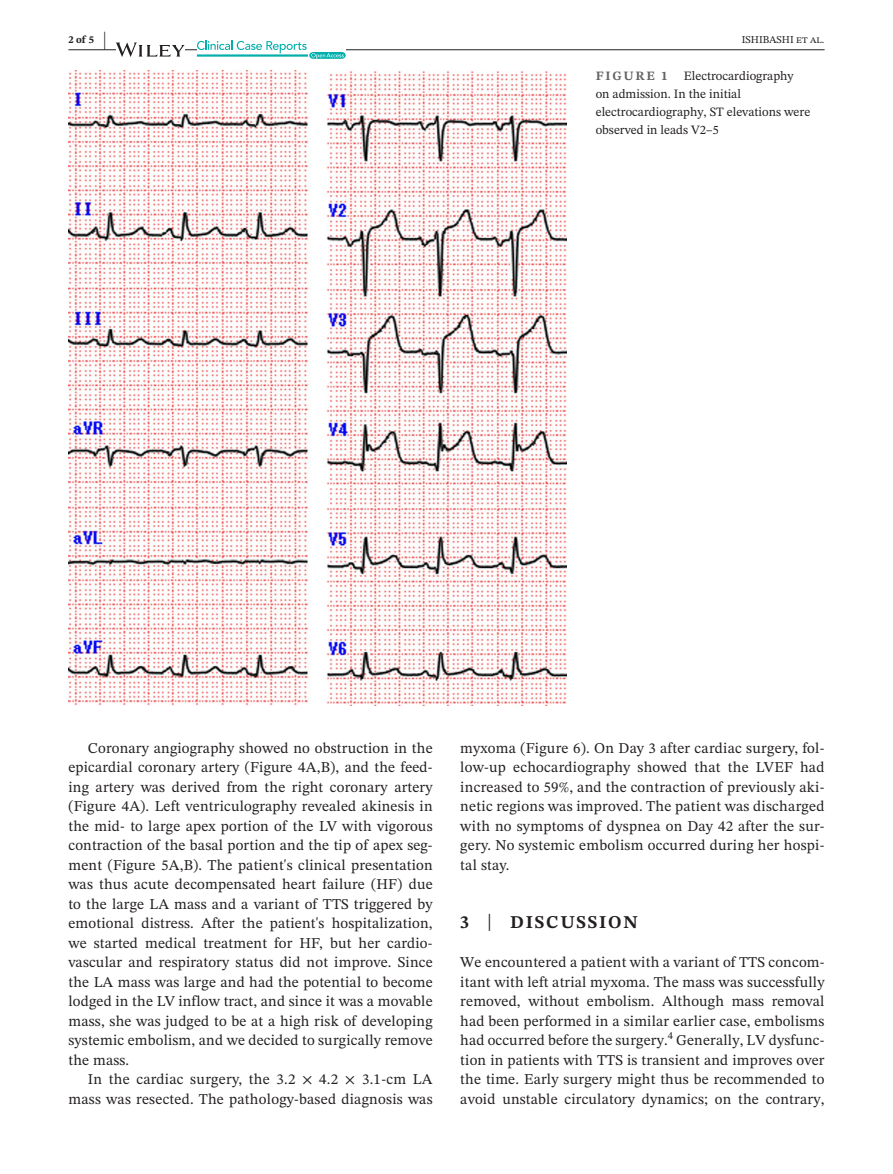
<style>
.page{position:relative;width:893px;height:1174px;background:#fff}
.page>*{position:absolute;margin:0;border:0;box-sizing:border-box;transform-origin:0 0}
.t1{font:700 18px "STIX Two Text";letter-spacing:.1em;color:#231f20}
.t2{font:15px/19.5px "STIX Two Text";letter-spacing:.01em;color:#231f20;text-align:justify}
.t3{font:12.75px/18px "STIX Two Text";color:#231f20}
.t4{font:700 12.75px "STIX Two Text";letter-spacing:.14em;color:#636366}
.t5{font:10.5px "STIX Two Text";color:#231f20}
.t6{font:700 10.5px "STIX Two Text";color:#231f20}
.s1{font-size:21px}
.s2{font-weight:400;font-size:23.7px}
</style>
<div class="page">
<hr style="left:68px;top:49px;width:756px;height:1px;background:#231f20">
<svg style="left:116px;top:43px;width:69px;height:14px"></svg>
<svg style="left:197px;top:41px;width:149px;height:18px"></svg>
<img style="left:68px;top:70px;width:498px;height:635px">
<p class="t6" style="left:68px;top:32px;width:39px">2 of 5 <span class="s1">|</span></p>
<p class="t5" style="left:742px;top:32px;width:84px">ISHIBASHI et al.</p>
<p class="t3" style="left:596px;top:66px;width:216px;text-indent:88px">Electrocardiography on admission. In the initial electrocardiography, ST elevations were observed in leads V2–5</p>
<p class="t4" style="left:596px;top:66px;width:73px">FIGURE 1</p>
<p class="t2" style="left:68px;top:738px;width:366px;text-indent:20px">Coronary angiography showed no obstruction in the epicardial coronary artery (Figure 4A,B), and the feed&shy;ing artery was derived from the right coronary artery (Figure 4A). Left ventriculography revealed akinesis in the mid- to large apex portion of the LV with vigorous contraction of the basal portion and the tip of apex seg&shy;ment (Figure 5A,B). The patient's clinical presentation was thus acute decompensated heart failure (HF) due to the large LA mass and a variant of TTS triggered by emotional distress. After the patient's hospitalization, we started medical treatment for HF, but her cardio&shy;vascular and respiratory status did not improve. Since the LA mass was large and had the potential to become lodged in the LV inflow tract, and since it was a movable mass, she was judged to be at a high risk of developing systemic embolism, and we decided to surgically remove the mass.</p>
<p class="t2" style="left:68px;top:1069px;width:366px;text-align:right">In the cardiac surgery, the 3.2 × 4.2 × 3.1-cm LA mass was resected. The pathology-based diagnosis was</p>
<p class="t2" style="left:460px;top:738px;width:366px">myxoma (Figure 6). On Day 3 after cardiac surgery, fol&shy;low-up echocardiography showed that the LVEF had increased to 59%, and the contraction of previously aki&shy;netic regions was improved. The patient was discharged with no symptoms of dyspnea on Day 42 after the sur&shy;gery. No systemic embolism occurred during her hospi&shy;tal stay.</p>
<p class="t1" style="left:460px;top:909px;width:179px">3 <span class="s2">|</span> DISCUSSION</p>
<p class="t2" style="left:460px;top:952px;width:366px">We encountered a patient with a variant of TTS concom&shy;itant with left atrial myxoma. The mass was successfully removed, without embolism. Although mass removal had been performed in a similar earlier case, embolisms had occurred before the surgery.</p>
<p class="t5" style="left:668px;top:1027px;width:7px">4</p>
<p class="t2" style="left:460px;top:1030px;width:366px;text-indent:216px">Generally, LV dysfunc&shy;tion in patients with TTS is transient and improves over the time. Early surgery might thus be recommended to avoid unstable circulatory dynamics; on the contrary,</p>
</div>
